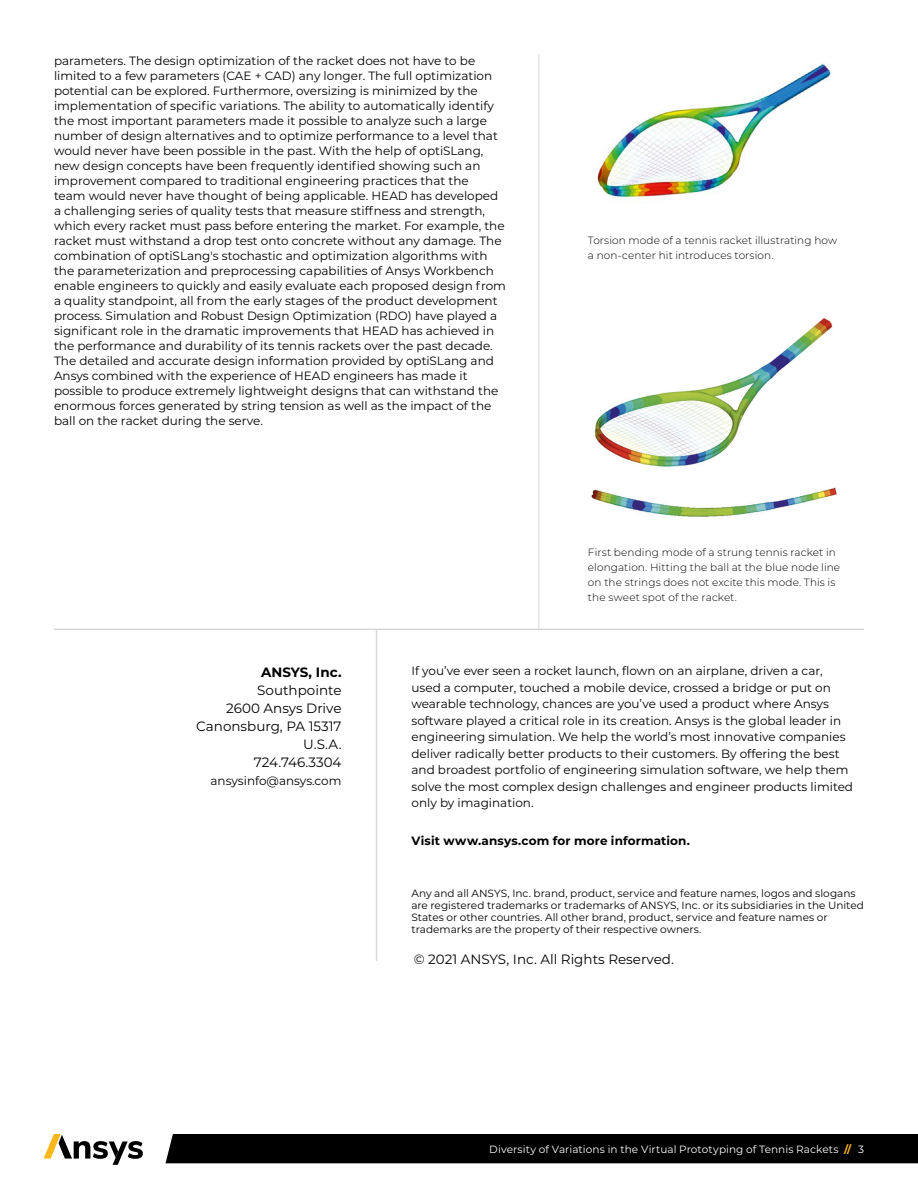
<style>
.page{position:relative;width:918px;height:1188px;background:#fff}
.page>*{position:absolute;margin:0;border:0;box-sizing:border-box;transform-origin:0 0}
.t1{font:13.5px/18px "Montserrat";color:#000;text-align:right}
.t2{font:700 13.5px "Montserrat";color:#000}
.t3{font:12px/15px "Montserrat";color:#000}
.t4{font:700 12px "Montserrat";letter-spacing:.01em;color:#000}
.t5{font:10.5px/12px "Montserrat";color:#000}
.t6{font:300 10.5px/15px "Montserrat";letter-spacing:.01em;color:#000}
.t7{font:10.5px "Montserrat";letter-spacing:.01em;color:#fff}
.s1{font-weight:700;color:#fdb71a}
</style>
<div class="page">
<div style="left:166px;top:1134px;width:752px;height:29px;background:#000"></div>
<svg style="left:44px;top:1134px;width:99px;height:31px"></svg>
<hr style="left:538px;top:54px;width:1px;height:575px;background:#d9d8d6">
<img style="left:594px;top:62px;width:237px;height:136px">
<img style="left:591px;top:318px;width:246px;height:199px">
<hr style="left:54px;top:629px;width:810px;height:1px;background:#d9d8d6">
<hr style="left:376px;top:630px;width:1px;height:331px;background:#d9d8d6">
<p class="t3" style="left:54px;top:53px;width:453px">parameters. The design optimization of the racket does not have to be limited to a few parameters (CAE + CAD) any longer. The full optimization potential can be explored. Furthermore, oversizing is minimized by the implementation of specific variations. The ability to automatically identify the most important parameters made it possible to analyze such a large number of design alternatives and to optimize performance to a level that would never have been possible in the past. With the help of optiSLang, new design concepts have been frequently identified showing such an improvement compared to traditional engineering practices that the<br>team would never have thought of being applicable. HEAD has developed a challenging series of quality tests that measure stiffness and strength, which every racket must pass before entering the market. For example, the racket must withstand a drop test onto concrete without any damage. The combination of optiSLang's stochastic and optimization algorithms with the parameterization and preprocessing capabilities of Ansys Workbench enable engineers to quickly and easily evaluate each proposed design from a quality standpoint, all from the early stages of the product development process. Simulation and Robust Design Optimization (RDO) have played a significant role in the dramatic improvements that HEAD has achieved in the performance and durability of its tennis rackets over the past decade.<br>The detailed and accurate design information provided by optiSLang and Ansys combined with the experience of HEAD engineers has made it possible to produce extremely lightweight designs that can withstand the enormous forces generated by string tension as well as the impact of the ball on the racket during the serve.</p>
<p class="t6" style="left:588px;top:232px;width:251px">Torsion mode of a tennis racket illustrating how a non-center hit introduces torsion.</p>
<p class="t6" style="left:588px;top:544px;width:254px">First bending mode of a strung tennis racket in elongation. Hitting the ball at the blue node line on the strings does not excite this mode. This is the sweet spot of the racket.</p>
<p class="t2" style="left:261px;top:662px;width:82px">ANSYS, Inc.</p>
<p class="t1" style="left:196px;top:680px;width:147px">Southpointe<br>2600 Ansys Drive<br>Canonsburg, PA 15317<br>U.S.A.<br>724.746.3304</p>
<p class="t3" style="left:211px;top:772px;width:133px">ansysinfo@ansys.com</p>
<p class="t3" style="left:411px;top:662px;width:443px;line-height:16.5px">If you’ve ever seen a rocket launch, flown on an airplane, driven a car, used a computer, touched a mobile device, crossed a bridge or put on wearable technology, chances are you’ve used a product where Ansys software played a critical role in its creation. Ansys is the global leader in engineering simulation. We help the world’s most innovative companies deliver radically better products to their customers. By offering the best and broadest portfolio of engineering simulation software, we help them solve the most complex design challenges and engineer products limited only by imagination.</p>
<p class="t4" style="left:411px;top:832px;width:280px">Visit www.ansys.com for more information.</p>
<p class="t5" style="left:411px;top:887px;width:454px">Any and all ANSYS, Inc. brand, product, service and feature names, logos and slogans are registered trademarks or trademarks of ANSYS, Inc. or its subsidiaries in the United States or other countries. All other brand, product, service and feature names or trademarks are the property of their respective owners.</p>
<p class="t1" style="left:414px;top:950px;width:262px">© 2021 ANSYS, Inc. All Rights Reserved.</p>
<p class="t7" style="left:489px;top:1142px;width:376px">Diversity of Variations in the Virtual Prototyping of Tennis Rackets <span class="s1">//</span> 3</p>
</div>
